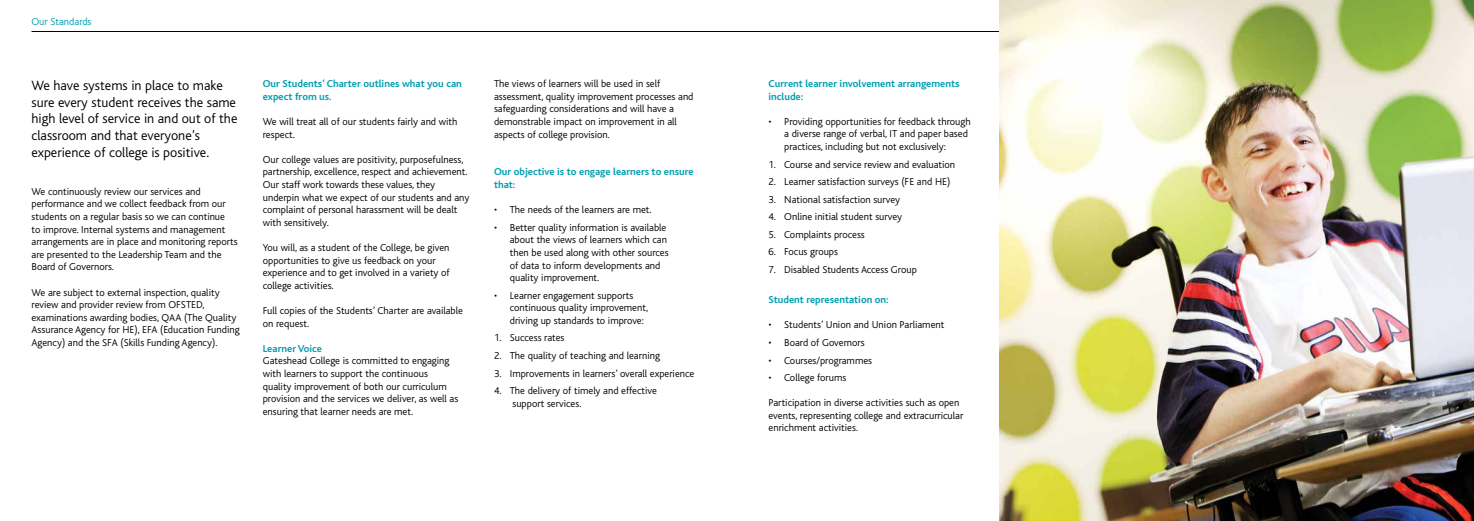
<style>
.page{position:relative;width:1474px;height:521px;background:#fff}
.page>*{position:absolute;margin:0;border:0;box-sizing:border-box;transform-origin:0 0}
.t1{font:300 14px/16.8px "Bliss";color:#000}
.t2{font:300 10.5px/12.6px "Bliss";color:#000}
.t3{font:700 10.5px/12.6px "Bliss";color:#009db1}
.t4{font:300 10.5px "Bliss";color:#009db1}
</style>
<div class="page">
<hr style="left:32px;top:31px;width:1410px;height:1px;background:#000">
<img style="left:999px;top:0;width:474px;height:521px">
<p class="t4" style="left:32px;top:16px;width:62px">Our Standards</p>
<h1 class="t1" style="left:32px;top:77px;width:207px">We have systems in place to make sure every student receives the same high level of service in and out of the classroom and that everyone’s experience of college is positive.</h1>
<p class="t2" style="left:32px;top:185px;width:208px">We continuously review our services and performance and we collect feedback from our students on a regular basis so we can continue<br>to improve. Internal systems and management arrangements are in place and monitoring reports are presented to the Leadership Team and the Board of Governors.</p>
<p class="t2" style="left:32px;top:286px;width:210px">We are subject to external inspection, quality review and provider review from OFSTED, examinations awarding bodies, QAA (The Quality Assurance Agency for HE), EFA (Education Funding Agency) and the SFA (Skills Funding Agency).</p>
<p class="t3" style="left:263px;top:78px;width:201px">Our Students’ Charter outlines what you can expect from us.</p>
<p class="t2" style="left:263px;top:115px;width:196px">We will treat all of our students fairly and with respect.</p>
<p class="t2" style="left:263px;top:153px;width:208px">Our college values are positivity, purposefulness, partnership, excellence, respect and achievement.<br>Our staff work towards these values, they underpin what we expect of our students and any complaint of personal harassment will be dealt with sensitively.</p>
<p class="t2" style="left:263px;top:241px;width:188px">You will, as a student of the College, be given opportunities to give us feedback on your experience and to get involved in a variety of college activities.</p>
<p class="t2" style="left:263px;top:304px;width:202px">Full copies of the Students’ Charter are available on request.</p>
<p class="t3" style="left:263px;top:342px;width:61px">Learner Voice</p>
<p class="t2" style="left:263px;top:355px;width:197px">Gateshead College is committed to engaging with learners to support the continuous quality improvement of both our curriculum provision and the services we deliver, as well as ensuring that learner needs are met.</p>
<p class="t2" style="left:494px;top:78px;width:201px">The views of learners will be used in self assessment, quality improvement processes and safeguarding considerations and will have a demonstrable impact on improvement in all aspects of college provision.</p>
<p class="t3" style="left:494px;top:166px;width:201px">Our objective is to engage learners to ensure that:</p>
<p class="t2" style="left:494px;top:204px;width:159px">• The needs of the learners are met.</p>
<p class="t2" style="left:510px;top:221px;width:160px;text-indent:-16px">• Better quality information is available about the views of learners which can then be used along with other sources of data to inform developments and quality improvement.</p>
<p class="t2" style="left:510px;top:289px;width:140px;text-indent:-16px">• Learner engagement supports continuous quality improvement, driving up standards to improve:</p>
<p class="t2" style="left:494px;top:332px;width:72px">1. Success rates</p>
<p class="t2" style="left:494px;top:349px;width:167px">2. The quality of teaching and learning</p>
<p class="t2" style="left:494px;top:367px;width:202px">3. Improvements in learners’ overall experience</p>
<p class="t2" style="left:512px;top:384px;width:146px;text-indent:-18px">4. The delivery of timely and effective support services.</p>
<p class="t3" style="left:768px;top:78px;width:192px">Current learner involvement arrangements include:</p>
<p class="t2" style="left:784px;top:115px;width:188px;text-indent:-16px">• Providing opportunities for feedback through a diverse range of verbal, IT and paper based practices, including but not exclusively:</p>
<p class="t2" style="left:768px;top:158px;width:188px">1. Course and service review and evaluation</p>
<p class="t2" style="left:768px;top:176px;width:183px">2. Learner satisfaction surveys (FE and HE)</p>
<p class="t2" style="left:768px;top:193px;width:133px">3. National satisfaction survey</p>
<p class="t2" style="left:768px;top:211px;width:135px">4. Online initial student survey</p>
<p class="t2" style="left:768px;top:228px;width:98px">5. Complaints process</p>
<p class="t2" style="left:768px;top:246px;width:71px">6. Focus groups</p>
<p class="t2" style="left:768px;top:263px;width:150px">7. Disabled Students Access Group</p>
<p class="t3" style="left:768px;top:294px;width:122px">Student representation on:</p>
<p class="t2" style="left:768px;top:319px;width:177px">• Students’ Union and Union Parliament</p>
<p class="t2" style="left:768px;top:336px;width:98px">• Board of Governors</p>
<p class="t2" style="left:768px;top:354px;width:105px">• Courses/programmes</p>
<p class="t2" style="left:768px;top:371px;width:79px">• College forums</p>
<p class="t2" style="left:768px;top:397px;width:196px">Participation in diverse activities such as open events, representing college and extracurricular enrichment activities.</p>
</div>
